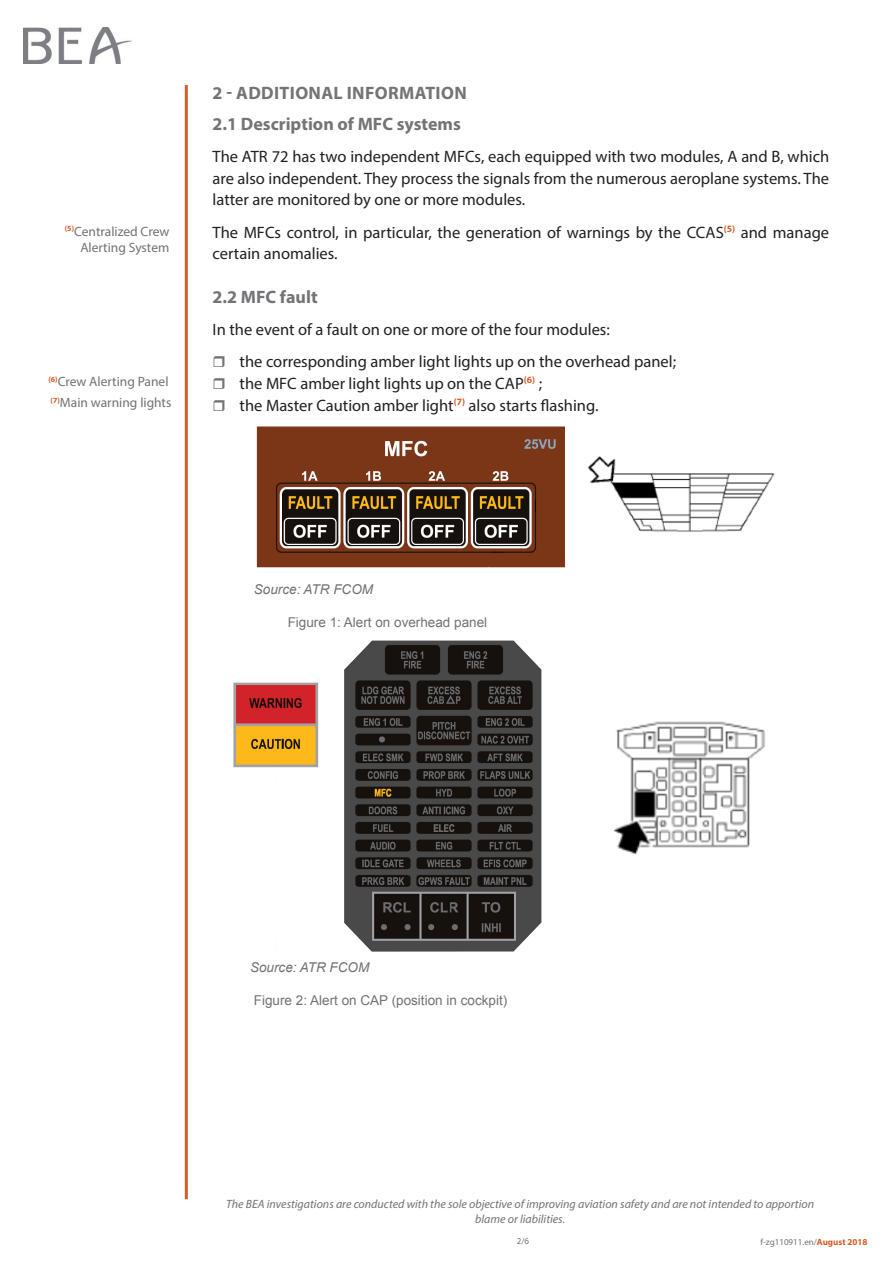
<style>
.page{position:relative;width:893px;height:1263px;background:#fff}
.page>*{position:absolute;margin:0;border:0;box-sizing:border-box;transform-origin:0 0}
.Titre_2{font:700 18px "Myriad Pro";color:#727477}
.Titre_1{font:700 18px "Myriad Pro";letter-spacing:.02em;color:#727477}
.t1{font:16.5px/21.6px "Myriad Pro";color:#231f20;text-align:justify}
.Note{font:13.5px/16.2px "Myriad Pro";color:#717275;text-align:right}
.Légende{font:13.5px "Arial";color:#717275}
.Légende-2{font:italic 13.5px "Arial";color:#717275}
.t2{font:italic 12px/14.4px "Myriad Pro";color:#717275;text-align:center}
.t3{font:9px "Myriad Pro";color:#717275}
.s1{font-weight:700;color:#d75c28}
</style>
<div class="page">
<hr style="left:185px;top:85px;width:3px;height:1114px;background:#d75c28">
<img style="left:23px;top:28px;width:109px;height:36px">
<img style="left:256px;top:426px;width:309px;height:142px">
<img style="left:587px;top:456px;width:188px;height:76px">
<img style="left:233px;top:640px;width:309px;height:312px">
<img style="left:613px;top:721px;width:152px;height:134px">
<p class="Note" style="left:65px;top:223px;width:106px"><sup>(5)</sup>Centralized Crew<br>Alerting System</p>
<p class="Note" style="left:48px;top:373px;width:122px"><sup>(6)</sup>Crew Alerting Panel</p>
<p class="Note" style="left:51px;top:395px;width:122px"><sup>(7)</sup>Main warning lights</p>
<p class="Titre_1" style="left:213px;top:81px;width:256px">2 - ADDITIONAL INFORMATION</p>
<p class="Titre_2" style="left:213px;top:112px;width:250px">2.1 Description of MFC systems</p>
<p class="t1" style="left:213px;top:145px;width:618px">The ATR 72 has two independent MFCs, each equipped with two modules, A and B, which are also independent. They process the signals from the numerous aeroplane systems. The latter are monitored by one or more modules.</p>
<p class="t1" style="left:213px;top:221px;width:618px">The MFCs control, in particular, the generation of warnings by the CCAS<sup>(5)</sup> and manage certain anomalies.</p>
<p class="Titre_2" style="left:213px;top:285px;width:107px">2.2 MFC fault</p>
<p class="t1" style="left:213px;top:318px;width:399px">In the event of a fault on one or more of the four modules:</p>
<p class="t1" style="left:240px;top:351px;width:438px">the corresponding amber light lights up on the overhead panel;</p>
<p class="t1" style="left:240px;top:372px;width:304px">the MFC amber light lights up on the CAP<sup>(6)</sup> ;</p>
<p class="t1" style="left:240px;top:394px;width:360px">the Master Caution amber light<sup>(7)</sup> also starts flashing.</p>
<p class="Légende-2" style="left:254px;top:581px;width:121px">Source: ATR FCOM</p>
<p class="Légende" style="left:288px;top:613px;width:201px">Figure 1: Alert on overhead panel</p>
<p class="Légende-2" style="left:250px;top:959px;width:121px">Source: ATR FCOM</p>
<p class="Légende" style="left:254px;top:991px;width:255px">Figure 2: Alert on CAP (position in cockpit)</p>
<p class="t2" style="left:226px;top:1197px;width:589px">The BEA investigations are conducted with the sole objective of improving aviation safety and are not intended to apportion blame or liabilities.</p>
<p class="t3" style="left:760px;top:1236px;width:108px">f-zg110911.en/<span class="s1">August 2018</span></p>
<p class="t3" style="left:517px;top:1236px;width:14px">2/6</p>
</div>
